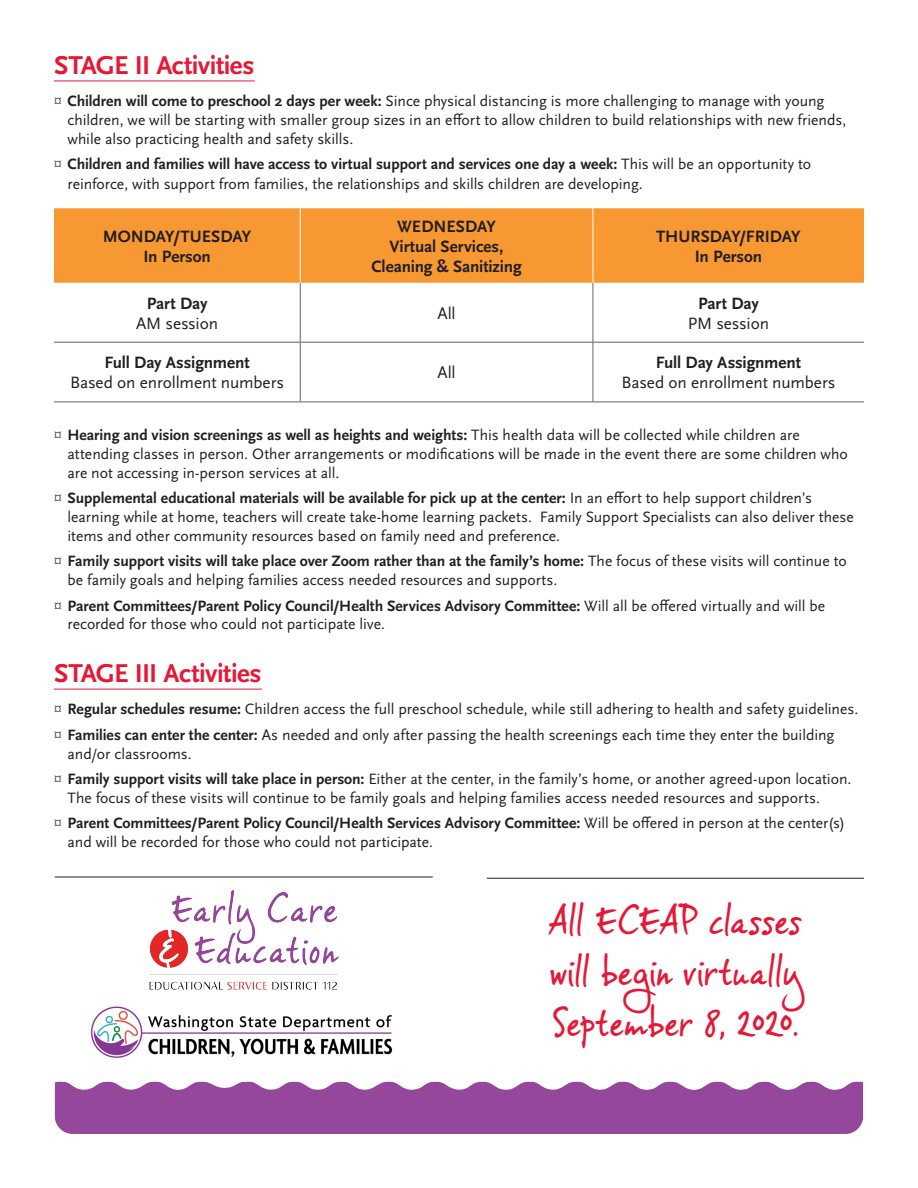
<style>
.page{position:relative;width:918px;height:1188px;background:#fff}
.page>*{position:absolute;margin:0;border:0;box-sizing:border-box;transform-origin:0 0}
.Bigger_Pullquote{font:40.5px "Vince Hand II";letter-spacing:-.01em;color:#e51836}
.Subhead{font:700 27px "Scala Sans OT";letter-spacing:-.02em;color:#e51836}
.t1{font:700 17.1px "Scala Sans OT";letter-spacing:-.01em;color:#231f20}
.t2{font:17.1px "Scala Sans OT";letter-spacing:-.005em;color:#231f20}
.t3{font:15.6px/18.8px "Scala Sans OT";color:#231f20}
.s1{font-family:"Myriad Pro";font-weight:300}
.s2{font-weight:700}
</style>
<div class="page">
<hr style="left:54px;top:81px;width:201px;height:1px;background:#e51836">
<hr style="left:54px;top:689px;width:208px;height:1px;background:#e51836">
<div style="left:54px;top:208px;width:810px;height:75px;background:#f79832"></div>
<hr style="left:300px;top:283px;width:1px;height:59px;background:#636366">
<hr style="left:593px;top:283px;width:1px;height:59px;background:#636366">
<hr style="left:54px;top:342px;width:246px;height:1px;background:#636366">
<hr style="left:300px;top:342px;width:293px;height:1px;background:#636366">
<hr style="left:300px;top:342px;width:1px;height:60px;background:#636366">
<hr style="left:593px;top:342px;width:271px;height:1px;background:#636366">
<hr style="left:593px;top:342px;width:1px;height:60px;background:#636366">
<hr style="left:54px;top:402px;width:246px;height:1px;background:#636366">
<hr style="left:300px;top:402px;width:293px;height:1px;background:#636366">
<hr style="left:593px;top:402px;width:271px;height:1px;background:#636366">
<hr style="left:300px;top:208px;width:1px;height:75px;background:#fff">
<hr style="left:593px;top:208px;width:1px;height:75px;background:#fff">
<svg style="left:55px;top:1082px;width:808px;height:52px;background:#9b54a2"></svg>
<hr style="left:487px;top:878px;width:377px;height:1px;background:#231f20">
<img style="left:149px;top:891px;width:189px;height:99px">
<hr style="left:55px;top:877px;width:378px;height:1px;background:#231f20">
<img style="left:90px;top:1006px;width:303px;height:52px">
<p class="Subhead" style="left:54px;top:50px;width:202px">STAGE II Activities</p>
<p class="t3" style="left:68px;top:92px;width:780px;text-indent:-14px"><span class="s1">¤</span> <span class="s2">Children will come to preschool 2 days per week:</span> Since physical distancing is more challenging to manage with young children, we will be starting with smaller group sizes in an effort to allow children to build relationships with new friends, while also practicing health and safety skills.</p>
<p class="t3" style="left:68px;top:154px;width:745px;line-height:20.1px;text-indent:-14px"><span class="s1">¤</span> <span class="s2">Children and families will have access to virtual support and services one day a week:</span> This will be an opportunity to reinforce, with support from families, the relationships and skills children are developing.</p>
<p class="t1" style="left:103px;top:227px;width:150px">MONDAY/TUESDAY</p>
<p class="t1" style="left:143px;top:247px;width:69px">In Person</p>
<p class="t1" style="left:397px;top:217px;width:100px">WEDNESDAY</p>
<p class="t1" style="left:390px;top:237px;width:115px">Virtual Services,</p>
<p class="t1" style="left:371px;top:257px;width:152px">Cleaning &amp; Sanitizing</p>
<p class="t1" style="left:656px;top:227px;width:146px">THURSDAY/FRIDAY</p>
<p class="t1" style="left:695px;top:247px;width:69px">In Person</p>
<p class="t1" style="left:147px;top:293px;width:62px">Part Day</p>
<p class="t2" style="left:136px;top:314px;width:84px">AM session</p>
<p class="t2" style="left:437px;top:304px;width:20px">All</p>
<p class="t1" style="left:698px;top:293px;width:62px">Part Day</p>
<p class="t2" style="left:688px;top:314px;width:83px">PM session</p>
<p class="t1" style="left:105px;top:353px;width:147px">Full Day Assignment</p>
<p class="t2" style="left:70px;top:374px;width:216px">Based on enrollment numbers</p>
<p class="t2" style="left:437px;top:364px;width:20px">All</p>
<p class="t1" style="left:656px;top:353px;width:147px">Full Day Assignment</p>
<p class="t2" style="left:621px;top:374px;width:216px">Based on enrollment numbers</p>
<p class="t3" style="left:68px;top:426px;width:782px;text-indent:-14px"><span class="s1">¤</span> <span class="s2">Hearing and vision screenings as well as heights and weights:</span> This health data will be collected while children are attending classes in person. Other arrangements or modifications will be made in the event there are some children who are not accessing in-person services at all.</p>
<p class="t3" style="left:68px;top:489px;width:788px;text-indent:-14px"><span class="s1">¤</span> <span class="s2">Supplemental educational materials will be available for pick up at the center:</span> In an effort to help support children’s learning while at home, teachers will create take-home learning packets. Family Support Specialists can also deliver these items and other community resources based on family need and preference.</p>
<p class="t3" style="left:68px;top:552px;width:781px;text-indent:-14px"><span class="s1">¤</span> <span class="s2">Family support visits will take place over Zoom rather than at the family’s home:</span> The focus of these visits will continue to be family goals and helping families access needed resources and supports.</p>
<p class="t3" style="left:68px;top:596px;width:759px;text-indent:-14px"><span class="s1">¤</span> <span class="s2">Parent Committees/Parent Policy Council/Health Services Advisory Committee:</span> Will all be offered virtually and will be recorded for those who could not participate live.</p>
<p class="Subhead" style="left:54px;top:658px;width:209px">STAGE III Activities</p>
<p class="t3" style="left:54px;top:700px;width:806px"><span class="s1">¤</span> <span class="s2">Regular schedules resume:</span> Children access the full preschool schedule, while still adhering to health and safety guidelines.</p>
<p class="t3" style="left:68px;top:726px;width:769px;text-indent:-14px"><span class="s1">¤</span> <span class="s2">Families can enter the center:</span> As needed and only after passing the health screenings each time they enter the building and/or classrooms.</p>
<p class="t3" style="left:68px;top:770px;width:785px;text-indent:-14px"><span class="s1">¤</span> <span class="s2">Family support visits will take place in person:</span> Either at the center, in the family’s home, or another agreed-upon location.<br>The focus of these visits will continue to be family goals and helping families access needed resources and supports.</p>
<p class="t3" style="left:68px;top:814px;width:779px;text-indent:-14px"><span class="s1">¤</span> <span class="s2">Parent Committees/Parent Policy Council/Health Services Advisory Committee:</span> Will be offered in person at the center(s) and will be recorded for those who could not participate.</p>
<p class="Bigger_Pullquote" style="left:549px;top:895px;width:255px">All ECEAP classes</p>
<p class="Bigger_Pullquote" style="left:550px;top:946px;width:252px">will begin virtually</p>
<p class="Bigger_Pullquote" style="left:552px;top:997px;width:248px">September 8, 2020.</p>
</div>
